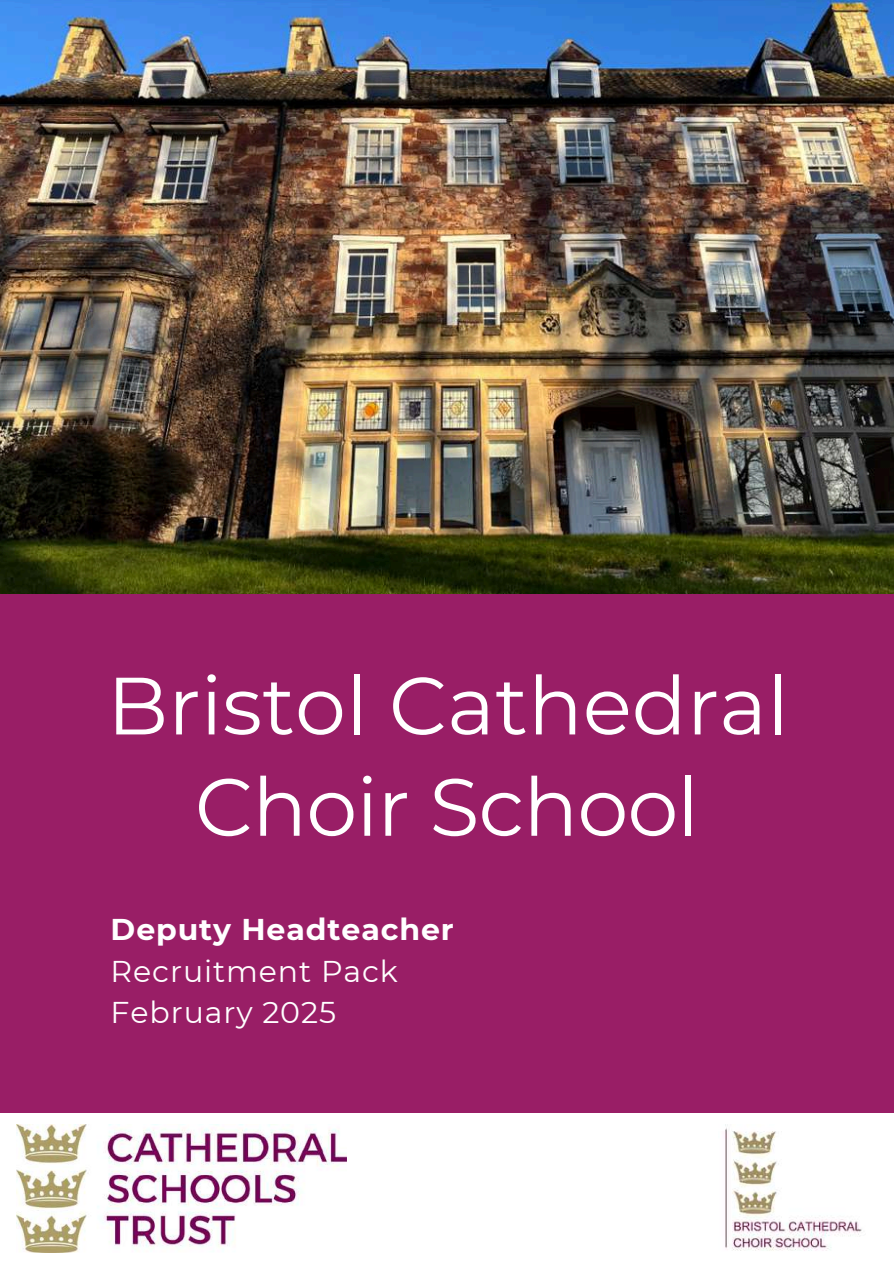
<style>
.page{position:relative;width:894px;height:1264px;background:#fff}
.page>*{position:absolute;margin:0;border:0;box-sizing:border-box;transform-origin:0 0}
.t1{font:81px/101.2px "Montserrat";color:#fff;text-align:center}
.t2{font:30px/41.7px "Montserrat";letter-spacing:.03em;color:#fff}
.t3{font:700 30px "Montserrat";letter-spacing:.03em;color:#fff}
</style>
<div class="page">
<div style="left:0;top:0;width:893px;height:1263px;background:#991e66"></div>
<div style="left:0;top:1113px;width:893px;height:150px;background:#fff"></div>
<img style="left:16px;top:1124px;width:330px;height:128px">
<img style="left:725px;top:1124px;width:137px;height:127px">
<img style="left:0;top:0;width:893px;height:593px">
<p class="t1" style="left:107px;top:654px;width:683px">Bristol Cathedral<br>Choir School</p>
<p class="t3" style="left:111px;top:910px;width:344px">Deputy Headteacher</p>
<p class="t2" style="left:111px;top:950px;width:289px">Recruitment Pack<br>February 2025</p>
</div>
